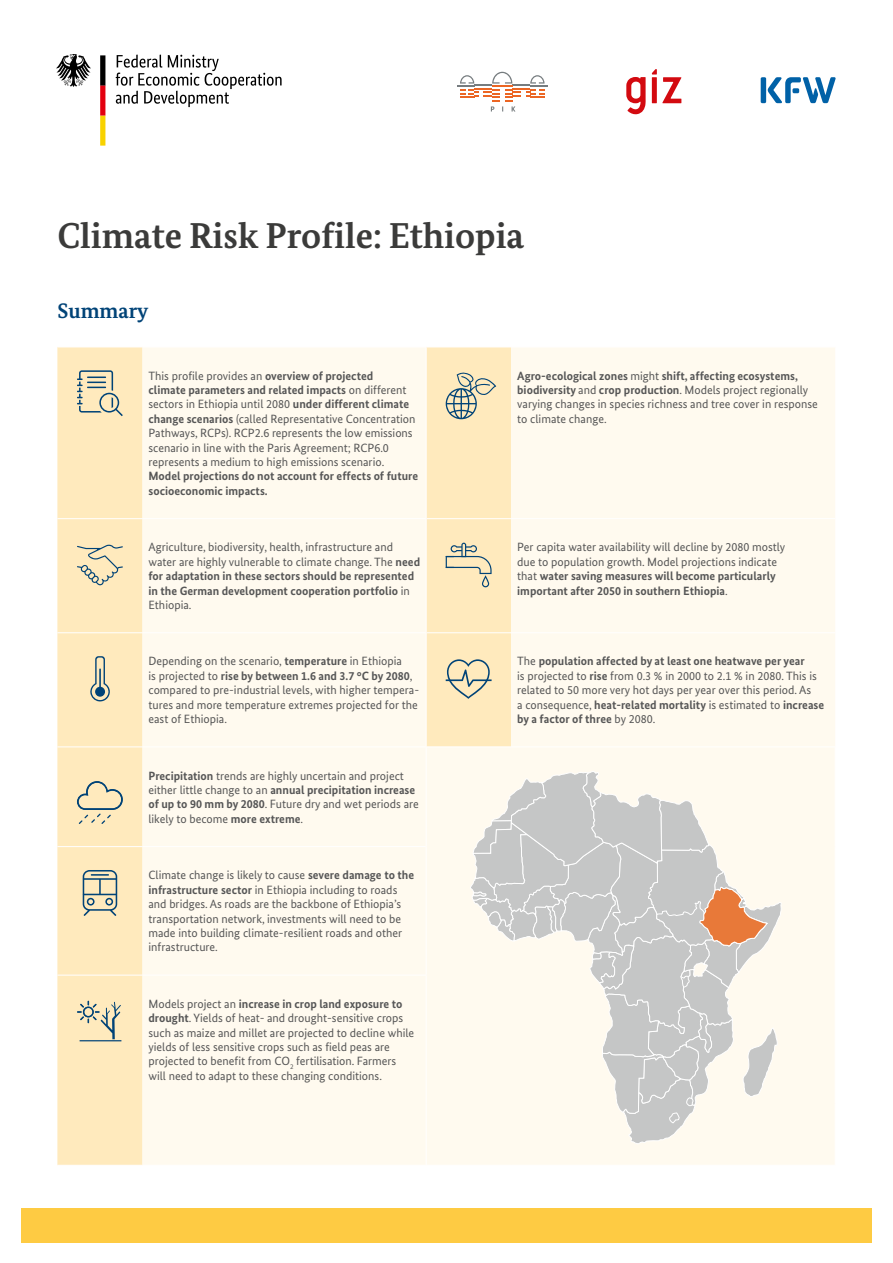
<style>
.page{position:relative;width:893px;height:1263px;background:#fff}
.page>*{position:absolute;margin:0;border:0;box-sizing:border-box;transform-origin:0 0}
.t1{font:700 36px "Bundes Serif";color:#3b3b3a}
.t2{font:700 21px "Bundes Serif";color:#004377}
.t3{font:12px/14.4px "Bundes Sans";color:#565656}
.t4{font:700 12px/14.4px "Bundes Sans";color:#565656}
.s1{font-weight:700}
</style>
<div class="page">
<div style="left:21px;top:1208px;width:851px;height:34px;background:#fecb43"></div>
<svg style="left:116px;top:55px;width:166px;height:52px"></svg>
<svg style="left:56px;top:54px;width:35px;height:33px"></svg>
<svg style="left:100px;top:55px;width:5px;height:91px"></svg>
<svg style="left:626px;top:77px;width:20px;height:38px"></svg>
<svg style="left:652px;top:69px;width:29px;height:34px"></svg>
<svg style="left:457px;top:72px;width:90px;height:40px"></svg>
<div style="left:761px;top:77px;width:5px;height:26px;background:#0061a7;border-radius:2px"></div>
<svg style="left:768px;top:77px;width:68px;height:26px"></svg>
<div style="left:57px;top:348px;width:85px;height:817px;background:#ffeabd"></div>
<div style="left:142px;top:348px;width:693px;height:817px;background:#fffaef"></div>
<hr style="left:57px;top:518px;width:85px;height:1px;background:#fff">
<hr style="left:142px;top:518px;width:284px;height:1px;background:#fff">
<hr style="left:57px;top:632px;width:85px;height:1px;background:#fff">
<hr style="left:142px;top:632px;width:284px;height:1px;background:#fff">
<hr style="left:426px;top:632px;width:85px;height:1px;background:#fff">
<hr style="left:511px;top:632px;width:324px;height:1px;background:#fff">
<hr style="left:57px;top:846px;width:85px;height:1px;background:#fff">
<hr style="left:142px;top:846px;width:284px;height:1px;background:#fff">
<hr style="left:426px;top:518px;width:85px;height:1px;background:#fff">
<hr style="left:511px;top:518px;width:324px;height:1px;background:#fff">
<hr style="left:57px;top:746px;width:85px;height:1px;background:#fff">
<hr style="left:142px;top:746px;width:284px;height:1px;background:#fff">
<hr style="left:426px;top:347px;width:1px;height:172px;background:#fff">
<hr style="left:426px;top:519px;width:1px;height:114px;background:#fff">
<hr style="left:426px;top:633px;width:1px;height:113px;background:#fff">
<hr style="left:426px;top:747px;width:1px;height:99px;background:#fff">
<hr style="left:426px;top:846px;width:1px;height:129px;background:#fff">
<hr style="left:57px;top:975px;width:85px;height:1px;background:#fff">
<hr style="left:142px;top:975px;width:284px;height:1px;background:#fff">
<hr style="left:426px;top:975px;width:1px;height:128px;background:#fff">
<hr style="left:426px;top:1103px;width:1px;height:62px;background:#fff">
<hr style="left:426px;top:746px;width:85px;height:1px;background:#fff">
<hr style="left:511px;top:746px;width:325px;height:1px;background:#fff">
<svg style="left:77px;top:370px;width:46px;height:46px;background:#d0cbb0"></svg>
<svg style="left:446px;top:372px;width:50px;height:47px;background:#cac7ae"></svg>
<svg style="left:77px;top:545px;width:46px;height:40px;background:#ddd3b3"></svg>
<svg style="left:446px;top:543px;width:46px;height:44px;background:#ded4b3"></svg>
<svg style="left:90px;top:656px;width:20px;height:46px"></svg>
<div style="left:95px;top:687px;width:10px;height:10px;background:#004377;border-radius:50%"></div>
<svg style="left:446px;top:659px;width:46px;height:40px;background:#d4cdb1"></svg>
<svg style="left:77px;top:781px;width:46px;height:43px;background:#ddd3b3"></svg>
<svg style="left:83px;top:870px;width:34px;height:46px;background:#babca9"></svg>
<hr style="left:80px;top:1040px;width:41px;height:1px;background:#004377">
<svg style="left:77px;top:1001px;width:44px;height:38px;background:#d6cfb1"></svg>
<svg style="left:469px;top:767px;width:313px;height:378px"></svg>
<h1 class="t1" style="left:57px;top:214px;width:468px">Climate Risk Profile: Ethiopia</h1>
<h2 class="t2" style="left:57px;top:298px;width:93px">Summary</h2>
<p class="t3" style="left:148px;top:368px;width:269px">This profile provides an <span class="s1">overview of projected<br>climate parameters and related impacts</span> on different sectors in Ethiopia until 2080 <span class="s1">under different climate change scenarios</span> (called Representative Concentration Pathways, RCPs). RCP2.6 represents the low emissions scenario in line with the Paris Agreement; RCP6.0 represents a medium to high emissions scenario.</p>
<p class="t4" style="left:148px;top:469px;width:271px">Model projections do not account for effects of future socioeconomic impacts.</p>
<p class="t3" style="left:517px;top:368px;width:302px"><span class="s1">Agro-ecological zones</span> might <span class="s1">shift, affecting ecosystems, biodiversity</span> and <span class="s1">crop production</span>. Models project regionally varying changes in species richness and tree cover in response to climate change.</p>
<p class="t3" style="left:148px;top:540px;width:273px">Agriculture, biodiversity, health, infrastructure and water are highly vulnerable to climate change. The <span class="s1">need for adaptation in these sectors should be represented in the German development cooperation portfolio</span> in Ethiopia.</p>
<p class="t3" style="left:517px;top:540px;width:270px">Per capita water availability will decline by 2080 mostly due to population growth. Model projections indicate that <span class="s1">water saving measures will become particularly important after 2050 in southern Ethiopia</span>.</p>
<p class="t3" style="left:148px;top:654px;width:272px">Depending on the scenario, <span class="s1">temperature</span> in Ethiopia<br>is projected to <span class="s1">rise by between 1.6 and 3.7 °C by 2080</span>, compared to pre-industrial levels, with higher tempera&shy;tures and more temperature extremes projected for the east of Ethiopia.</p>
<p class="t3" style="left:517px;top:654px;width:308px">The <span class="s1">population affected by at least one heatwave per year<br></span>is projected to <span class="s1">rise</span> from 0.3 % in 2000 to 2.1 % in 2080. This is related to 50 more very hot days per year over this period. As<br>a consequence, <span class="s1">heat-related mortality</span> is estimated to <span class="s1">increase by a factor of three</span> by 2080.</p>
<p class="t3" style="left:148px;top:768px;width:272px"><span class="s1">Precipitation</span> trends are highly uncertain and project either little change to an <span class="s1">annual precipitation increase of up to 90 mm by 2080</span>. Future dry and wet periods are likely to become <span class="s1">more extreme</span>.</p>
<p class="t3" style="left:148px;top:868px;width:267px">Climate change is likely to cause <span class="s1">severe damage to the infrastructure sector</span> in Ethiopia including to roads and bridges. As roads are the backbone of Ethiopia’s transportation network, investments will need to be made into building climate-resilient roads and other infrastructure.</p>
<p class="t3" style="left:148px;top:996px;width:267px">Models project an <span class="s1">increase in crop land exposure to drought</span>. Yields of heat- and drought-sensitive crops such as maize and millet are projected to decline while yields of less sensitive crops such as field peas are projected to benefit from CO<sub>2</sub> fertilisation. Farmers will need to adapt to these changing conditions.</p>
</div>
